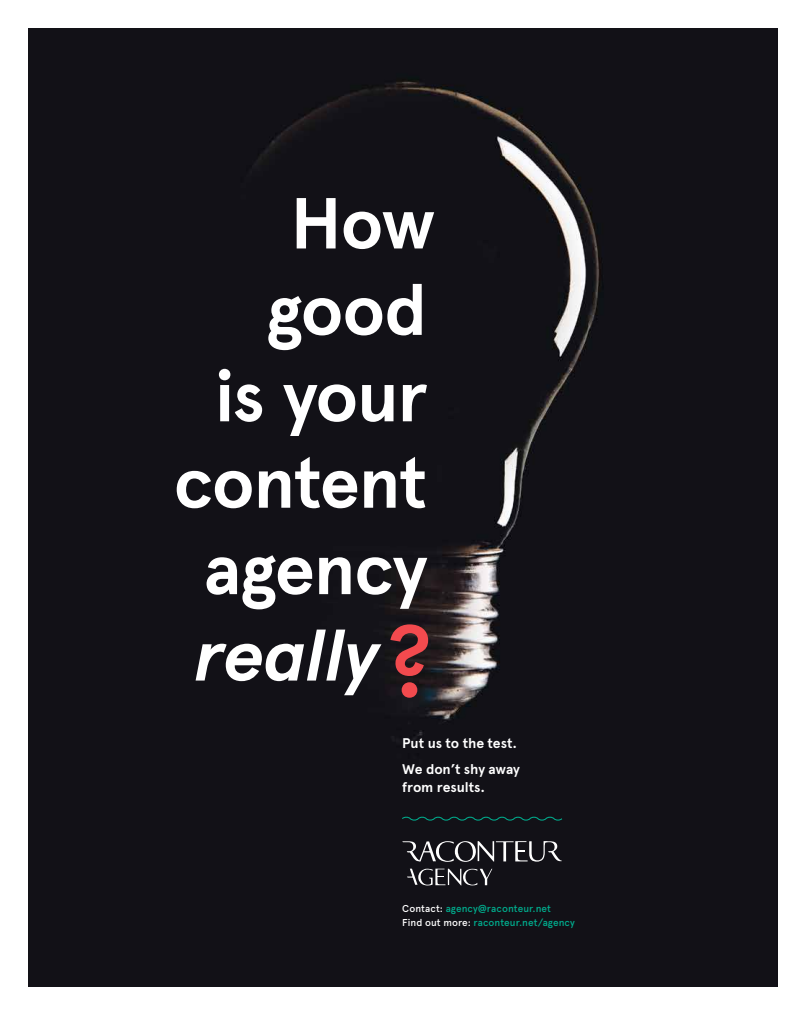
<style>
.page{position:relative;width:806px;height:1015px;background:#fff}
.page>*{position:absolute;margin:0;border:0;box-sizing:border-box;transform-origin:0 0}
.t1{font:700 72px/86.4px "Apercu Pro";letter-spacing:-.02em;color:#fff;text-align:right}
.t2{font:italic 700 72px "Apercu Pro";letter-spacing:-.035em;color:#fff}
.t3{font:700 14px/26.5px "Apercu Pro";letter-spacing:-.005em;color:#fff}
.t4{font:500 10px/14px "Apercu Pro";letter-spacing:.005em;color:#00ac8d}
.s1{color:#fff}
</style>
<div class="page">
<div style="left:28px;top:28px;width:749px;height:958px;background:#121117"></div>
<svg style="left:390px;top:624px;width:38px;height:74px;background:#722c30"></svg>
<svg style="left:400px;top:815px;width:163px;height:7px"></svg>
<svg style="left:402px;top:841px;width:159px;height:21px;background:#48474c"></svg>
<svg style="left:406px;top:868px;width:86px;height:17px"></svg>
<h1 class="t1" style="left:173px;top:175px;width:264px">How good<br>is your content agency</h1>
<h1 class="t2" style="left:194px;top:601px;width:187px">really</h1>
<h2 class="t3" style="left:402px;top:728px;width:119px">Put us to the test.<br>We don’t shy away</h2>
<h2 class="t3" style="left:402px;top:773px;width:84px">from results.</h2>
<p class="t4" style="left:402px;top:901px;width:174px"><span class="s1">Contact:</span> agency@raconteur.net<br><span class="s1">Find out more:</span> raconteur.net/agency</p>
</div>
